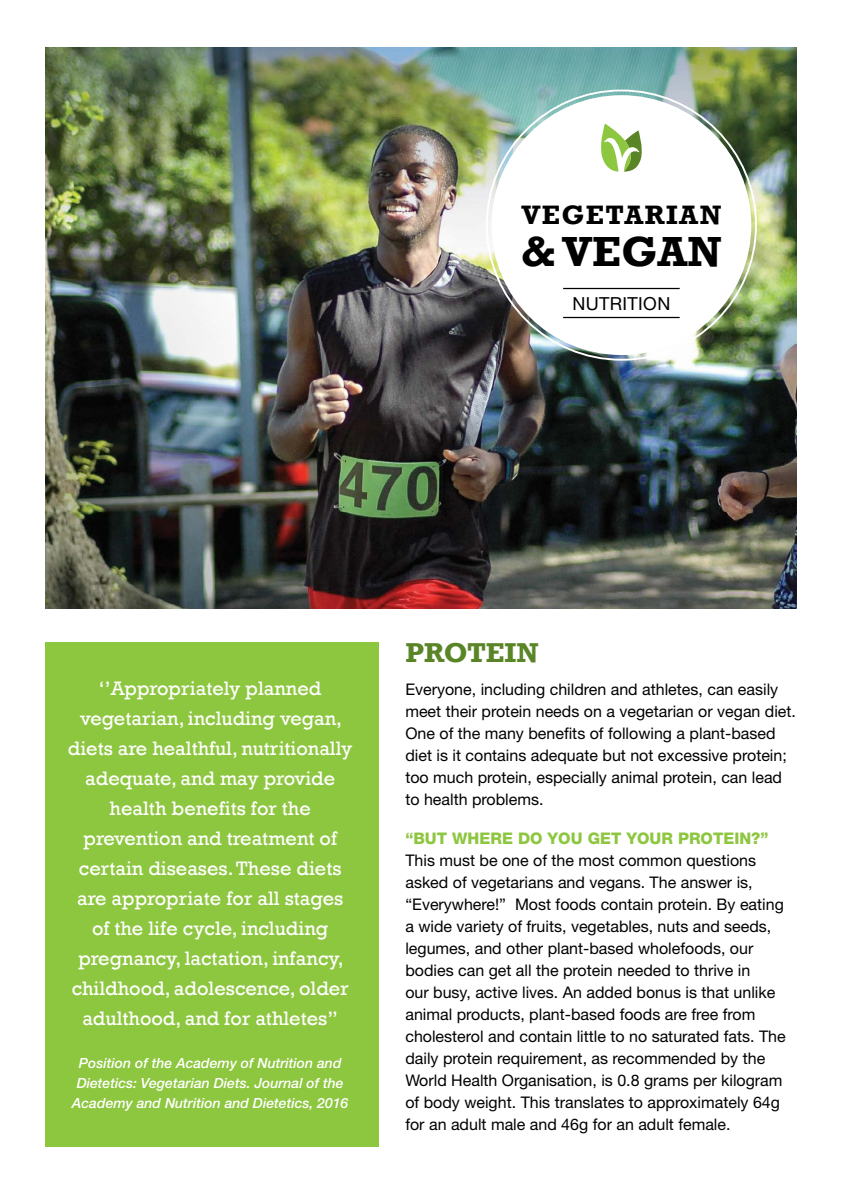
<style>
.page{position:relative;width:842px;height:1191px;background:#fff}
.page>*{position:absolute;margin:0;border:0;box-sizing:border-box;transform-origin:0 0}
.t1{font:700 43.2px "Rockwell";color:#000}
.t2{font:700 28px "Rockwell";color:#598527}
.t3{font:700 27.4px "Rockwell";letter-spacing:.05em;color:#000}
.t4{font:20px/30px "Rockwell";color:#fff;text-align:center}
.t5{font:18px "Helvetica Neue";letter-spacing:.02em;color:#000}
.t6{font:16px/22px "Helvetica Neue";color:#000}
.t7{font:800 16px "Helvetica Neue";color:#8dc63f}
.t8{font:italic 500 14px/20px "Helvetica Neue";color:#fff;text-align:center}
</style>
<div class="page">
<img style="left:45px;top:47px;width:752px;height:561px">
<div style="left:491px;top:95px;width:260px;height:260px;background:#fff;border-radius:50%"></div>
<svg style="left:601px;top:124px;width:41px;height:48px"></svg>
<div style="left:45px;top:642px;width:333px;height:505px;background:#8dc63f"></div>
<hr style="left:563px;top:288px;width:117px;height:1px;background:#000">
<hr style="left:563px;top:317px;width:117px;height:1px;background:#000">
<h3 class="t3" style="left:521px;top:198px;width:201px">VEGETARIAN</h3>
<h1 class="t1" style="left:521px;top:225px;width:202px">&amp; VEGAN</h1>
<p class="t5" style="left:572px;top:293px;width:99px">NUTRITION</p>
<p class="t4" style="left:68px;top:673px;width:286px">‘’Appropriately planned vegetarian, including vegan, diets are healthful, nutritionally adequate, and may provide health benefits for the prevention and treatment of certain diseases. These diets are appropriate for all stages of the life cycle, including pregnancy, lactation, infancy, childhood, adolescence, older adulthood, and for athletes’’</p>
<p class="t8" style="left:72px;top:1052px;width:278px">Position of the Academy of Nutrition and<br>Dietetics: Vegetarian Diets. Journal of the<br>Academy and Nutrition and Dietetics, 2016</p>
<h2 class="t2" style="left:405px;top:635px;width:135px">PROTEIN</h2>
<p class="t6" style="left:405px;top:678px;width:392px">Everyone, including children and athletes, can easily meet their protein needs on a vegetarian or vegan diet.<br>One of the many benefits of following a plant-based diet is it contains adequate but not excessive protein; too much protein, especially animal protein, can lead to health problems.</p>
<p class="t7" style="left:405px;top:829px;width:364px">“BUT WHERE DO YOU GET YOUR PROTEIN?”</p>
<p class="t6" style="left:405px;top:849px;width:382px">This must be one of the most common questions asked of vegetarians and vegans. The answer is, “Everywhere!” Most foods contain protein. By eating a wide variety of fruits, vegetables, nuts and seeds, legumes, and other plant-based wholefoods, our bodies can get all the protein needed to thrive in<br>our busy, active lives. An added bonus is that unlike animal products, plant-based foods are free from cholesterol and contain little to no saturated fats. The daily protein requirement, as recommended by the World Health Organisation, is 0.8 grams per kilogram of body weight. This translates to approximately 64g for an adult male and 46g for an adult female.</p>
</div>
